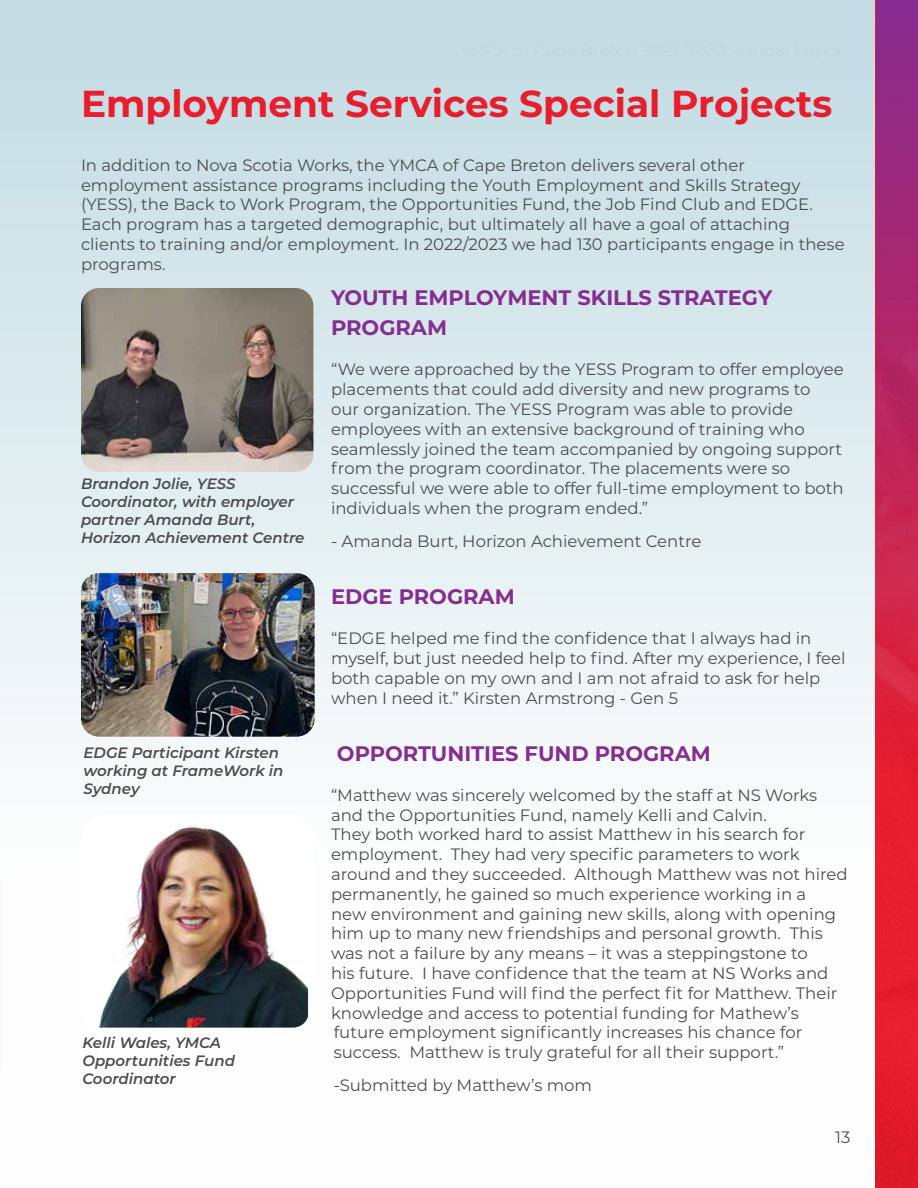
<style>
.page{position:relative;width:918px;height:1188px;background:#fff}
.page>*{position:absolute;margin:0;border:0;box-sizing:border-box;transform-origin:0 0}
.t1{font:700 37.5px "Montserrat";color:#e81d2d}
.t2{font:700 21px/30px "Montserrat";color:#872d91}
.t3{font:16.5px/19.8px "Montserrat";color:#4d4d4f}
.t4{font:italic 600 15px/18px "Montserrat";color:#4d4d4f}
</style>
<div class="page">
<div style="left:0;top:0;width:918px;height:1188px;background:linear-gradient(to bottom,#c5dde5,#fff)"></div>
<img style="left:81px;top:288px;width:232px;height:184px">
<div style="left:83px;top:818px;width:228px;height:212px;background:#fff;border-radius:18px"></div>
<img style="left:98px;top:818px;width:210px;height:212px">
<div style="left:81px;top:815px;width:232px;height:217px;border:4px solid #fff;border-radius:18px"></div>
<img style="left:81px;top:573px;width:234px;height:164px">
<img style="left:876px;top:840px;width:42px;height:348px">
<div style="left:876px;top:0;width:42px;height:840px;background:linear-gradient(to bottom,#862c90,#ed202b)"></div>
<h1 class="t1" style="left:81px;top:77px;width:753px">Employment Services Special Projects</h1>
<p class="t3" style="left:81px;top:155px;width:765px">In addition to Nova Scotia Works, the YMCA of Cape Breton delivers several other employment assistance programs including the Youth Employment and Skills Strategy (YESS), the Back to Work Program, the Opportunities Fund, the Job Find Club and EDGE.<br>Each program has a targeted demographic, but ultimately all have a goal of attaching clients to training and/or employment. In 2022/2023 we had 130 participants engage in these programs.</p>
<p class="t4" style="left:81px;top:475px;width:225px">Brandon Jolie, YESS<br>Coordinator, with employer partner Amanda Burt,<br>Horizon Achievement Centre</p>
<p class="t4" style="left:84px;top:743px;width:201px">EDGE Participant Kirsten working at FrameWork in<br>Sydney</p>
<p class="t4" style="left:82px;top:1033px;width:154px">Kelli Wales, YMCA<br>Opportunities Fund<br>Coordinator</p>
<p class="t2" style="left:331px;top:282px;width:443px">YOUTH EMPLOYMENT SKILLS STRATEGY<br>PROGRAM</p>
<p class="t3" style="left:331px;top:359px;width:514px">“We were approached by the YESS Program to offer employee placements that could add diversity and new programs to<br>our organization. The YESS Program was able to provide employees with an extensive background of training who seamlessly joined the team accompanied by ongoing support from the program coordinator. The placements were so successful we were able to offer full-time employment to both individuals when the program ended.”</p>
<p class="t3" style="left:331px;top:531px;width:372px">- Amanda Burt, Horizon Achievement Centre</p>
<p class="t2" style="left:331px;top:581px;width:185px">EDGE PROGRAM</p>
<p class="t3" style="left:331px;top:628px;width:516px">“EDGE helped me find the confidence that I always had in myself, but just needed help to find. After my experience, I feel both capable on my own and I am not afraid to ask for help when I need it.” Kirsten Armstrong - Gen 5</p>
<p class="t2" style="left:337px;top:737px;width:375px">OPPORTUNITIES FUND PROGRAM</p>
<p class="t3" style="left:331px;top:784px;width:518px">“Matthew was sincerely welcomed by the staff at NS Works and the Opportunities Fund, namely Kelli and Calvin.<br>They both worked hard to assist Matthew in his search for employment. They had very specific parameters to work around and they succeeded. Although Matthew was not hired permanently, he gained so much experience working in a<br>new environment and gaining new skills, along with opening him up to many new friendships and personal growth. This was not a failure by any means – it was a steppingstone to<br>his future. I have confidence that the team at NS Works and Opportunities Fund will find the perfect fit for Matthew. Their knowledge and access to potential funding for Mathew’s future employment significantly increases his chance for success. Matthew is truly grateful for all their support.”</p>
<p class="t3" style="left:334px;top:1075px;width:260px">-Submitted by Matthew’s mom</p>
<p class="t3" style="left:835px;top:1127px;width:17px">13</p>
</div>
